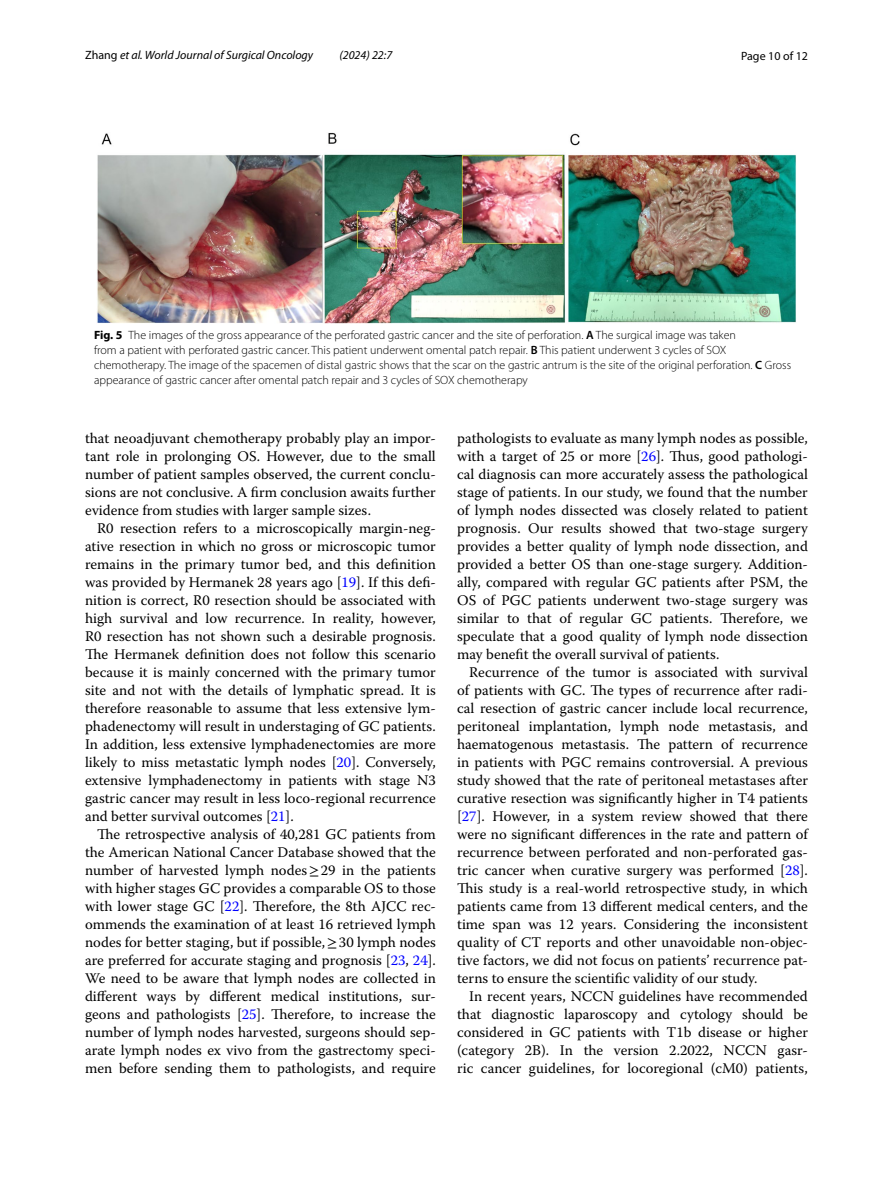
<style>
.page{position:relative;width:893px;height:1187px;background:#fff}
.page>*{position:absolute;margin:0;border:0;box-sizing:border-box;transform-origin:0 0}
.t1{font:14.7px/18px "Warnock Pro";color:#000;text-align:justify}
.t2{font:300 12px/15px "Myriad Pro";color:#000}
.t3{font:italic 12px "Myriad Pro";color:#000}
.t4{font:12px "Myriad Pro";color:#000}
.s1{font-style:normal}
.s2{font-weight:700}
.s3{font-weight:600}
.s4{color:#00f}
.s5{font-family:"STIX"}
</style>
<div class="page">
<img style="left:96px;top:133px;width:700px;height:191px">
<p class="t3" style="left:85px;top:48px;width:230px"><span class="s1">Zhang</span> et al. World Journal of Surgical Oncology</p>
<p class="t3" style="left:339px;top:48px;width:54px">(2024) 22:7</p>
<p class="t4" style="left:741px;top:48px;width:68px">Page 10 of 12</p>
<p class="t2" style="left:94px;top:328px;width:699px"><span class="s2">Fig. 5</span> The images of the gross appearance of the perforated gastric cancer and the site of perforation. <span class="s3">A</span> The surgical image was taken<br>from a patient with perforated gastric cancer. This patient underwent omental patch repair. <span class="s3">B</span> This patient underwent 3 cycles of SOX chemotherapy. The image of the spacemen of distal gastric shows that the scar on the gastric antrum is the site of the original perforation. <span class="s3">C</span> Gross appearance of gastric cancer after omental patch repair and 3 cycles of SOX chemotherapy</p>
<p class="t1" style="left:85px;top:428px;width:352px">that neoadjuvant chemotherapy probably play an impor&shy;tant role in prolonging OS. However, due to the small number of patient samples observed, the current conclu&shy;sions are not conclusive. A firm conclusion awaits further evidence from studies with larger sample sizes.</p>
<p class="t1" style="left:85px;top:518px;width:352px;text-indent:12px">R0 resection refers to a microscopically margin-neg&shy;ative resection in which no gross or microscopic tumor remains in the primary tumor bed, and this definition was provided by Hermanek 28 years ago [<span class="s4">19</span>]. If this defi&shy;nition is correct, R0 resection should be associated with high survival and low recurrence. In reality, however, R0 resection has not shown such a desirable prognosis.<br>The Hermanek definition does not follow this scenario because it is mainly concerned with the primary tumor site and not with the details of lymphatic spread. It is therefore reasonable to assume that less extensive lym&shy;phadenectomy will result in understaging of GC patients.<br>In addition, less extensive lymphadenectomies are more likely to miss metastatic lymph nodes [<span class="s4">20</span>]. Conversely, extensive lymphadenectomy in patients with stage N3 gastric cancer may result in less loco-regional recurrence and better survival outcomes [<span class="s4">21</span>].</p>
<p class="t1" style="left:85px;top:824px;width:352px;text-indent:12px">The retrospective analysis of 40,281 GC patients from the American National Cancer Database showed that the number of harvested lymph nodes<span class="s5">≥</span>29 in the patients with higher stages GC provides a comparable OS to those with lower stage GC [<span class="s4">22</span>]. Therefore, the 8th AJCC rec&shy;ommends the examination of at least 16 retrieved lymph nodes for better staging, but if possible,<span class="s5">≥</span>30 lymph nodes are preferred for accurate staging and prognosis [<span class="s4">23</span>, <span class="s4">24</span>].<br>We need to be aware that lymph nodes are collected in different ways by different medical institutions, sur&shy;geons and pathologists [<span class="s4">25</span>]. Therefore, to increase the number of lymph nodes harvested, surgeons should sep&shy;arate lymph nodes ex vivo from the gastrectomy speci&shy;men before sending them to pathologists, and require</p>
<p class="t1" style="left:457px;top:428px;width:352px">pathologists to evaluate as many lymph nodes as possible, with a target of 25 or more [<span class="s4">26</span>]. Thus, good pathologi&shy;cal diagnosis can more accurately assess the pathological stage of patients. In our study, we found that the number of lymph nodes dissected was closely related to patient prognosis. Our results showed that two-stage surgery provides a better quality of lymph node dissection, and provided a better OS than one-stage surgery. Addition&shy;ally, compared with regular GC patients after PSM, the OS of PGC patients underwent two-stage surgery was similar to that of regular GC patients. Therefore, we speculate that a good quality of lymph node dissection may benefit the overall survival of patients.</p>
<p class="t1" style="left:457px;top:662px;width:352px;text-indent:12px">Recurrence of the tumor is associated with survival of patients with GC. The types of recurrence after radi&shy;cal resection of gastric cancer include local recurrence, peritoneal implantation, lymph node metastasis, and haematogenous metastasis. The pattern of recurrence in patients with PGC remains controversial. A previous study showed that the rate of peritoneal metastases after curative resection was significantly higher in T4 patients [<span class="s4">27</span>]. However, in a system review showed that there were no significant differences in the rate and pattern of recurrence between perforated and non-perforated gas&shy;tric cancer when curative surgery was performed [<span class="s4">28</span>].<br>This study is a real-world retrospective study, in which patients came from 13 different medical centers, and the time span was 12 years. Considering the inconsistent quality of CT reports and other unavoidable non-objec&shy;tive factors, we did not focus on patients’ recurrence pat&shy;terns to ensure the scientific validity of our study.</p>
<p class="t1" style="left:457px;top:986px;width:352px;text-indent:12px">In recent years, NCCN guidelines have recommended that diagnostic laparoscopy and cytology should be considered in GC patients with T1b disease or higher (category 2B). In the version 2.2022, NCCN gasr&shy;ric cancer guidelines, for locoregional (cM0) patients,</p>
</div>
